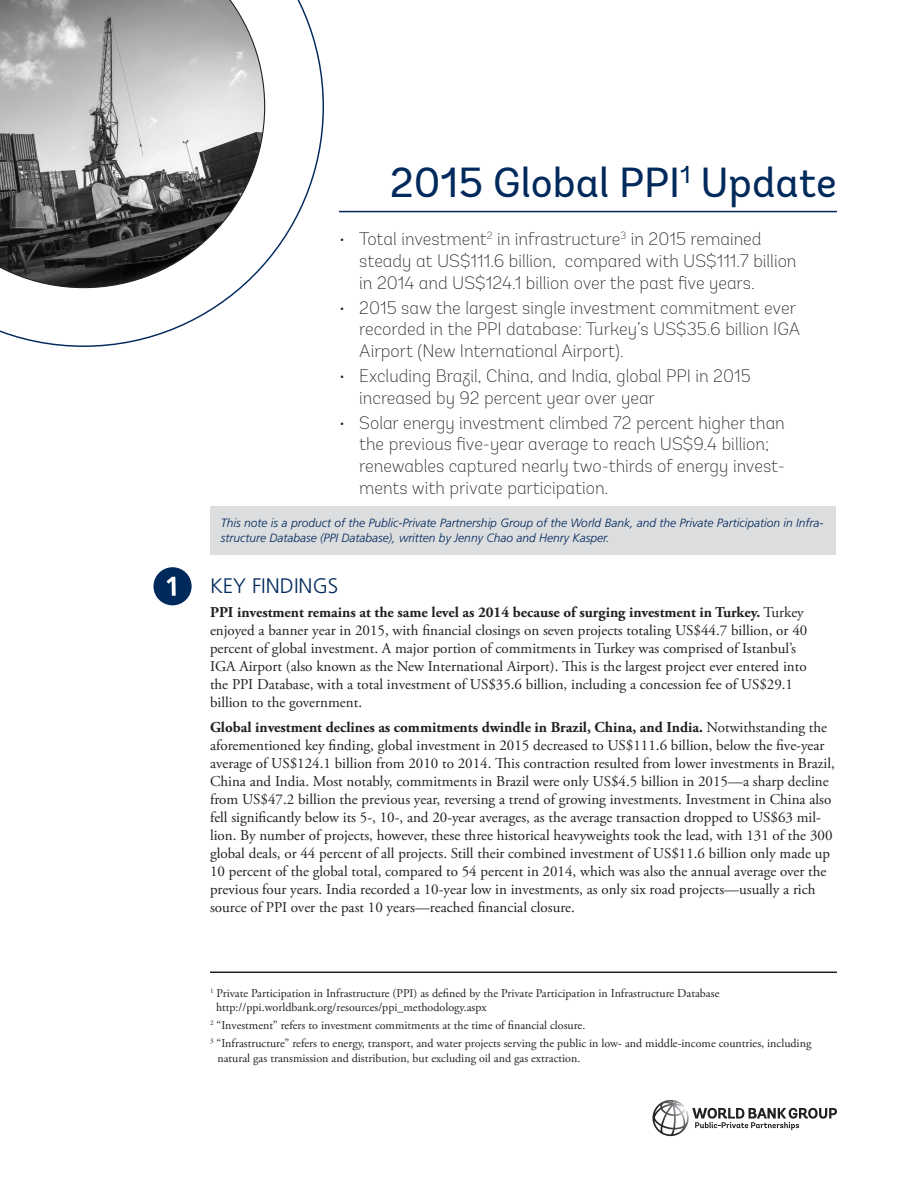
<style>
.page{position:relative;width:918px;height:1188px;background:#fff}
.page>*{position:absolute;margin:0;border:0;box-sizing:border-box;transform-origin:0 0}
.t1{font:42px "Andes";color:#00295c}
.Subhead{font:300 21px "Frutiger LT Std";color:#00295c}
.t2{font:200 18px/21.6px "Andes";color:#231f20}
.Paragraph{font:15px/18px "Adobe Garamond Pro";color:#231f20}
.t3{font:12px/14.4px "Adobe Garamond Pro";color:#231f20}
.t4{font:italic 300 12px/14.4px "Frutiger LT Std";color:#00295c}
.s1{font-weight:700}
</style>
<div class="page">
<svg style="left:0;top:0;width:324px;height:347px"></svg>
<div style="left:211px;top:506px;width:625px;height:49px;background:#dcdddf"></div>
<div style="left:153px;top:567px;width:39px;height:38px;background:#00295c;border-radius:50%"></div>
<svg style="left:167px;top:577px;width:9px;height:19px"></svg>
<svg style="left:0;top:0;width:265px;height:288px;background:#9b9b9b"></svg>
<hr style="left:210px;top:972px;width:627px;height:1px;background:#231f20">
<svg style="left:652px;top:1100px;width:185px;height:36px"></svg>
<hr style="left:339px;top:211px;width:498px;height:1px;background:#00295c">
<p class="t1" style="left:390px;top:157px;width:449px">2015 Global PPI<sup>1</sup> Update</p>
<p class="t2" style="left:359px;top:228px;width:439px;text-indent:-20px">• Total investment<sup>2</sup> in infrastructure<sup>3</sup> in 2015 remained steady at US$111.6 billion, compared with US$111.7 billion in 2014 and US$124.1 billion over the past five years.</p>
<p class="t2" style="left:359px;top:297px;width:442px;text-indent:-20px">• 2015 saw the largest single investment commitment ever recorded in the PPI database: Turkey’s US$35.6 billion IGA<br>Airport (New International Airport).</p>
<p class="t2" style="left:359px;top:365px;width:393px;text-indent:-20px">• Excluding Brazil, China, and India, global PPI in 2015 increased by 92 percent year over year</p>
<p class="t2" style="left:359px;top:412px;width:427px;text-indent:-20px">• Solar energy investment climbed 72 percent higher than the previous five-year average to reach US$9.4 billion; renewables captured nearly two-thirds of energy invest&shy;ments with private participation.</p>
<p class="t4" style="left:221px;top:516px;width:604px">This note is a product of the Public-Private Partnership Group of the World Bank, and the Private Participation in Infra&shy;structure Database (PPI Database), written by Jenny Chao and Henry Kasper.</p>
<p class="Subhead" style="left:210px;top:573px;width:130px">KEY FINDINGS</p>
<p class="Paragraph" style="left:210px;top:604px;width:599px"><span class="s1">PPI investment remains at the same level as 2014 because of surging investment in Turkey.</span> Turkey enjoyed a banner year in 2015, with financial closings on seven projects totaling US$44.7 billion, or 40 percent of global investment. A major portion of commitments in Turkey was comprised of Istanbul’s IGA Airport (also known as the New International Airport). This is the largest project ever entered into the PPI Database, with a total investment of US$35.6 billion, including a concession fee of US$29.1 billion to the government.</p>
<p class="Paragraph" style="left:210px;top:719px;width:626px"><span class="s1">Global investment declines as commitments dwindle in Brazil, China, and India.</span> Notwithstanding the aforementioned key finding, global investment in 2015 decreased to US$111.6 billion, below the five-year average of US$124.1 billion from 2010 to 2014. This contraction resulted from lower investments in Brazil, China and India. Most notably, commitments in Brazil were only US$4.5 billion in 2015—a sharp decline from US$47.2 billion the previous year, reversing a trend of growing investments. Investment in China also fell significantly below its 5-, 10-, and 20-year averages, as the average transaction dropped to US$63 mil&shy;lion. By number of projects, however, these three historical heavyweights took the lead, with 131 of the 300 global deals, or 44 percent of all projects. Still their combined investment of US$11.6 billion only made up 10 percent of the global total, compared to 54 percent in 2014, which was also the annual average over the previous four years. India recorded a 10-year low in investments, as only six road projects—usually a rich source of PPI over the past 10 years—reached financial closure.</p>
<p class="t3" style="left:216px;top:986px;width:505px;text-indent:-6px"><sup>1</sup> Private Participation in Infrastructure (PPI) as defined by the Private Participation in Infrastructure Database http://ppi.worldbank.org/resources/ppi_methodology.aspx</p>
<p class="t3" style="left:210px;top:1019px;width:377px"><sup>2</sup> “Investment” refers to investment commitments at the time of financial closure.</p>
<p class="t3" style="left:218px;top:1037px;width:595px;text-indent:-8px"><sup>3</sup> “Infrastructure” refers to energy, transport, and water projects serving the public in low- and middle-income countries, including natural gas transmission and distribution, but excluding oil and gas extraction.</p>
</div>
